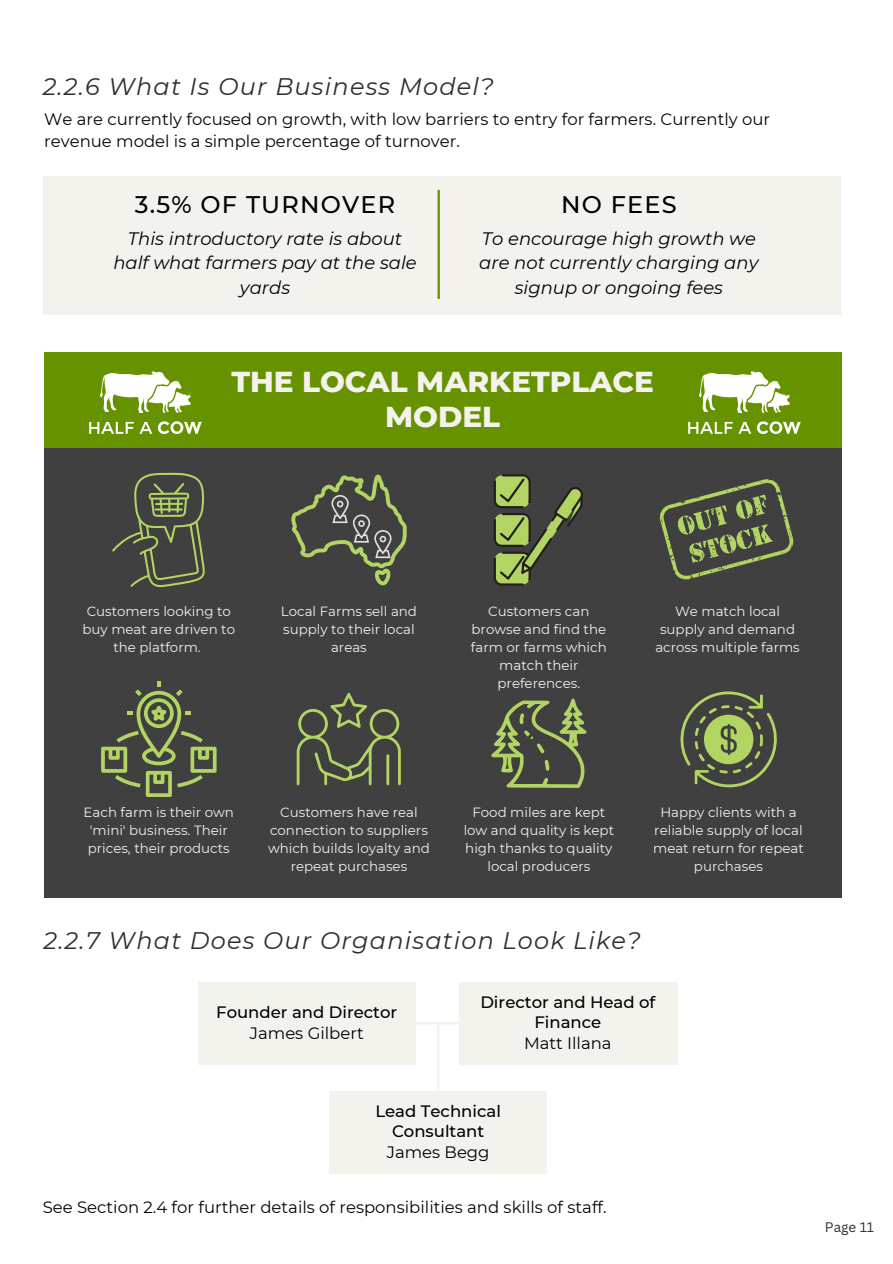
<style>
.page{position:relative;width:893px;height:1264px;background:#fff}
.page>*{position:absolute;margin:0;border:0;box-sizing:border-box;transform-origin:0 0}
.t1{font:800 29.4px/34.8px "Montserrat";color:#f4f2ec;text-align:center}
.t2{font:italic 24px "Montserrat";letter-spacing:.05em;color:#2e2e2e}
.t3{font:500 24px "Montserrat";letter-spacing:.05em;color:#000}
.t4{font:italic 18px/24.8px "Montserrat";color:#000;text-align:center}
.t5{font:16.5px/22.5px "Montserrat";color:#000604}
.t6{font:500 16.5px/20.2px "Montserrat";color:#000;text-align:center}
.t7{font:16.5px "Montserrat";color:#000}
.t8{font:13.5px "Canva Sans";color:#2e2e2e}
.t9{font:13.35px/18px "Montserrat";color:#f4f2ec;text-align:center}
</style>
<div class="page">
<div style="left:43px;top:176px;width:797px;height:138px;background:#f4f2ec"></div>
<div style="left:44px;top:352px;width:797px;height:95px;background:#679200"></div>
<div style="left:44px;top:448px;width:797px;height:449px;background:#404040"></div>
<svg style="left:101px;top:681px;width:115px;height:116px"></svg>
<svg style="left:297px;top:693px;width:104px;height:92px"></svg>
<hr style="left:386px;top:754px;width:3px;height:31px;background:#b2d462">
<svg style="left:112px;top:472px;width:93px;height:115px"></svg>
<svg style="left:493px;top:474px;width:90px;height:111px"></svg>
<svg style="left:659px;top:479px;width:135px;height:101px"></svg>
<svg style="left:680px;top:691px;width:97px;height:97px"></svg>
<img style="left:89px;top:371px;width:113px;height:63px">
<img style="left:688px;top:371px;width:113px;height:63px">
<svg style="left:491px;top:698px;width:95px;height:90px"></svg>
<svg style="left:291px;top:474px;width:116px;height:111px"></svg>
<div style="left:198px;top:982px;width:217px;height:82px;background:#f4f2ec"></div>
<div style="left:459px;top:982px;width:218px;height:82px;background:#f4f2ec"></div>
<div style="left:330px;top:1091px;width:217px;height:82px;background:#f4f2ec"></div>
<hr style="left:415px;top:1022px;width:44px;height:2px;background:#f4f2ec">
<hr style="left:437px;top:1024px;width:2px;height:66px;background:#f4f2ec">
<hr style="left:437px;top:190px;width:3px;height:109px;background:#679200">
<h2 class="t2" style="left:43px;top:71px;width:452px">2.2.6 What Is Our Business Model?</h2>
<p class="t5" style="left:44px;top:107px;width:727px">We are currently focused on growth, with low barriers to entry for farmers. Currently our revenue model is a simple percentage of turnover.</p>
<h2 class="t3" style="left:135px;top:189px;width:262px">3.5% OF TURNOVER</h2>
<h2 class="t3" style="left:561px;top:189px;width:117px">NO FEES</h2>
<h3 class="t4" style="left:479px;top:226px;width:280px">To encourage high growth we are not currently charging any signup or ongoing fees</h3>
<h3 class="t4" style="left:113px;top:226px;width:305px">This introductory rate is about half what farmers pay at the sale yards</h3>
<h1 class="t1" style="left:231px;top:364px;width:424px">THE LOCAL MARKETPLACE<br>MODEL</h1>
<p class="t9" style="left:82px;top:601px;width:154px">Customers looking to buy meat are driven to the platform.</p>
<p class="t9" style="left:471px;top:601px;width:137px">Customers can browse and find the farm or farms which match their preferences.</p>
<p class="t9" style="left:655px;top:601px;width:146px">We match local supply and demand across multiple farms</p>
<p class="t9" style="left:281px;top:601px;width:138px">Local Farms sell and supply to their local areas</p>
<p class="t9" style="left:84px;top:802px;width:152px">Each farm is their own 'mini' business. Their prices, their products</p>
<p class="t9" style="left:463px;top:802px;width:152px">Food miles are kept low and quality is kept high thanks to quality local producers</p>
<p class="t9" style="left:268px;top:802px;width:163px">Customers have real connection to suppliers which builds loyalty and repeat purchases</p>
<p class="t9" style="left:653px;top:802px;width:152px">Happy clients with a reliable supply of local meat return for repeat purchases</p>
<h2 class="t2" style="left:44px;top:925px;width:598px">2.2.7 What Does Our Organisation Look Like?</h2>
<p class="t6" style="left:216px;top:1002px;width:183px">Founder and Director</p>
<p class="t7" style="left:250px;top:1022px;width:115px">James Gilbert</p>
<p class="t6" style="left:480px;top:992px;width:176px">Director and Head of<br>Finance</p>
<p class="t7" style="left:524px;top:1032px;width:89px">Matt Illana</p>
<p class="t6" style="left:375px;top:1101px;width:127px">Lead Technical<br>Consultant</p>
<p class="t7" style="left:387px;top:1141px;width:104px">James Begg</p>
<p class="t5" style="left:43px;top:1195px;width:565px">See Section 2.4 for further details of responsibilities and skills of staff.</p>
<p class="t8" style="left:824px;top:1217px;width:51px">Page 11</p>
</div>
